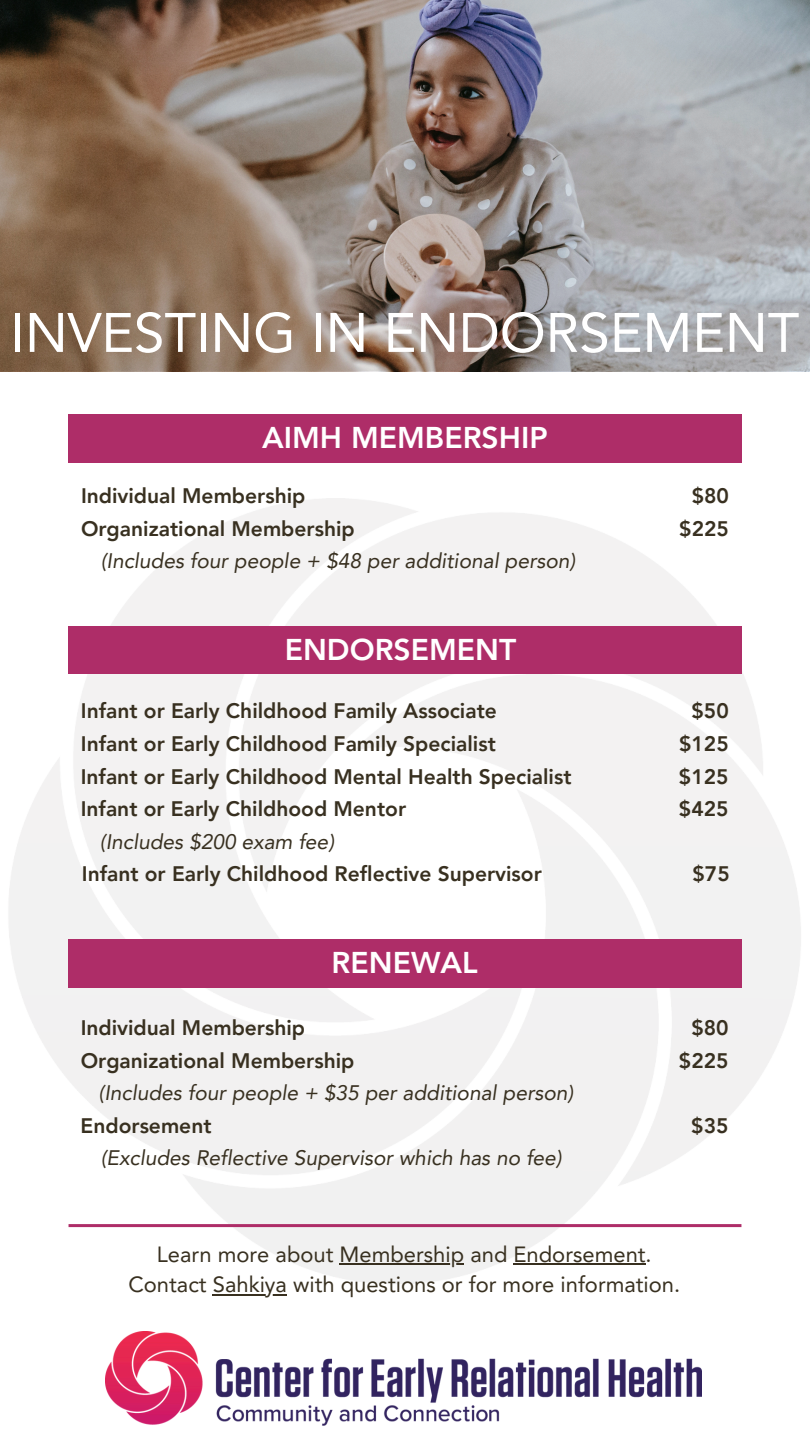
<style>
.page{position:relative;width:810px;height:1440px;background:#fff}
.page>*{position:absolute;margin:0;border:0;box-sizing:border-box;transform-origin:0 0}
.t1{font:55px "Avenir LT Pro";color:#fff}
.t2{font:800 30px "Avenir LT Pro";color:#fff}
.t3{font:22px "Avenir LT Pro";color:#383020}
.t4{font:800 21px "Avenir LT Pro";color:#383020}
.t5{font:italic 21px "Avenir LT Pro";color:#383020}
</style>
<div class="page">
<svg style="left:0;top:0;width:810px;height:371px;background:#93867e"></svg>
<div style="left:69px;top:415px;width:672px;height:47px;background:#ae2d68"></div>
<img style="left:9px;top:498px;width:792px;height:786px">
<div style="left:69px;top:627px;width:672px;height:47px;background:#ae2d68"></div>
<div style="left:69px;top:940px;width:672px;height:47px;background:#ae2d68"></div>
<hr style="left:69px;top:1224px;width:672px;height:3px;background:#ae2d68">
<img style="left:106px;top:1331px;width:596px;height:95px">
<hr style="left:340px;top:1263px;width:124px;height:2px;background:#383020">
<hr style="left:514px;top:1263px;width:132px;height:2px;background:#383020">
<hr style="left:213px;top:1294px;width:74px;height:1px;background:#383020">
<p class="t1" style="left:11px;top:310px;width:790px">INVESTING IN ENDORSEMENT</p>
<h3 class="t2" style="left:262px;top:425px;width:287px">AIMH MEMBERSHIP</h3>
<h2 class="t4" style="left:81px;top:487px;width:226px">Individual Membership</h2>
<h3 class="t4" style="left:81px;top:520px;width:275px">Organizational Membership</h3>
<h3 class="t5" style="left:101px;top:552px;width:476px">(Includes four people + $48 per additional person)</h3>
<h3 class="t2" style="left:285px;top:637px;width:233px">ENDORSEMENT</h3>
<h3 class="t4" style="left:81px;top:703px;width:418px">Infant or Early Childhood Family Associate</h3>
<h3 class="t4" style="left:81px;top:735px;width:417px">Infant or Early Childhood Family Specialist</h3>
<h3 class="t4" style="left:81px;top:768px;width:492px">Infant or Early Childhood Mental Health Specialist</h3>
<h3 class="t4" style="left:81px;top:800px;width:327px">Infant or Early Childhood Mentor</h3>
<h3 class="t5" style="left:100px;top:833px;width:236px">(Includes $200 exam fee)</h3>
<h3 class="t4" style="left:692px;top:487px;width:39px">$80</h3>
<h3 class="t4" style="left:679px;top:520px;width:51px">$225</h3>
<h3 class="t4" style="left:692px;top:703px;width:39px">$50</h3>
<h3 class="t4" style="left:679px;top:735px;width:51px">$125</h3>
<p class="t4" style="left:679px;top:768px;width:51px">$125</p>
<h2 class="t4" style="left:679px;top:800px;width:51px">$425</h2>
<p class="t4" style="left:82px;top:865px;width:462px">Infant or Early Childhood Reflective Supervisor</p>
<p class="t4" style="left:693px;top:865px;width:39px">$75</p>
<h3 class="t4" style="left:81px;top:1019px;width:226px">Individual Membership</h3>
<p class="t2" style="left:332px;top:950px;width:148px">RENEWAL</p>
<h3 class="t4" style="left:81px;top:1052px;width:275px">Organizational Membership</h3>
<h3 class="t5" style="left:99px;top:1084px;width:476px">(Includes four people + $35 per additional person)</h3>
<p class="t4" style="left:81px;top:1117px;width:133px">Endorsement</p>
<p class="t5" style="left:101px;top:1150px;width:463px">(Excludes Reflective Supervisor which has no fee)</p>
<h3 class="t4" style="left:691px;top:1019px;width:39px">$80</h3>
<h3 class="t4" style="left:679px;top:1052px;width:51px">$225</h3>
<p class="t4" style="left:691px;top:1117px;width:39px">$35</p>
<h2 class="t3" style="left:157px;top:1245px;width:496px">Learn more about Membership and Endorsement.</h2>
<h3 class="t3" style="left:128px;top:1276px;width:553px">Contact Sahkiya with questions or for more information.</h3>
</div>
